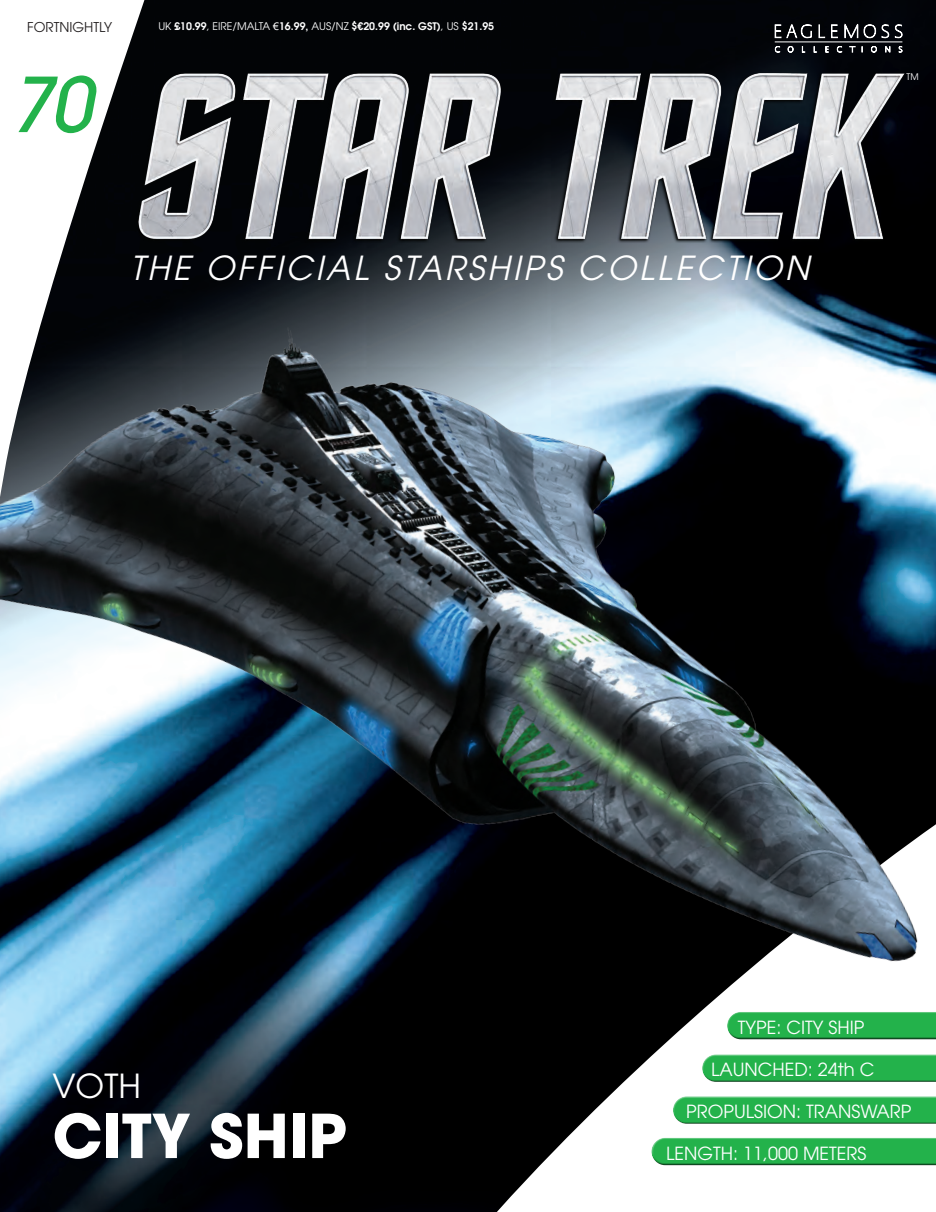
<style>
.page{position:relative;width:936px;height:1212px;background:#fff}
.page>*{position:absolute;margin:0;border:0;box-sizing:border-box;transform-origin:0 0}
.t1{font:italic 500 75px "Avant Garde LT";color:#23b24b}
.t2{font:700 60px "Avant Garde";color:#fff}
.t3{font:italic 33px "Avant Garde LT";letter-spacing:.09em;color:#fff}
.t4{font:33px "Avant Garde";color:#fff}
.t5{font:18px "Avant Garde";color:#fff}
.t6{font:13.5px "Avant Garde";color:#231f20}
.t7{font:600 10.5px "Avant Garde";color:#fff}
.t8{font:9px "Avant Garde";color:#fff}
.s1{font-weight:400}
.s2{font-family:"Arial";font-weight:400}
</style>
<div class="page">
<div style="left:0;top:0;width:935px;height:1212px;background:#020406"></div>
<svg style="left:88px;top:1122px;width:847px;height:90px"></svg>
<svg style="left:0;top:0;width:178px;height:123px"></svg>
<div style="left:672px;top:1100px;width:263px;height:25px;background:#231f20;opacity:.75"></div>
<div style="left:651px;top:1135px;width:284px;height:23px;background:#fff;opacity:.75"></div>
<div style="left:651px;top:1142px;width:284px;height:24px;background:#231f20;opacity:.75"></div>
<img style="left:0;top:123px;width:935px;height:999px">
<svg style="left:774px;top:22px;width:37px;height:16px"></svg>
<svg style="left:818px;top:24px;width:19px;height:14px"></svg>
<svg style="left:844px;top:23px;width:58px;height:16px"></svg>
<svg style="left:774px;top:46px;width:6px;height:3px"></svg>
<svg style="left:787px;top:46px;width:7px;height:3px"></svg>
<svg style="left:801px;top:46px;width:4px;height:3px"></svg>
<svg style="left:813px;top:46px;width:4px;height:3px"></svg>
<svg style="left:824px;top:46px;width:5px;height:3px"></svg>
<svg style="left:836px;top:46px;width:6px;height:3px"></svg>
<svg style="left:848px;top:46px;width:15px;height:3px"></svg>
<svg style="left:870px;top:46px;width:7px;height:3px"></svg>
<svg style="left:884px;top:46px;width:6px;height:3px"></svg>
<svg style="left:898px;top:46px;width:4px;height:3px"></svg>
<hr style="left:774px;top:42px;width:128px;height:1px;background:#fff">
<img style="left:123px;top:49px;width:792px;height:250px">
<p class="t6" style="left:27px;top:19px;width:87px">FORTNIGHTLY</p>
<h1 class="t1" style="left:10px;top:58px;width:83px">70</h1>
<p class="t7" style="left:158px;top:20px;width:337px"><span class="s1">UK</span> £10.99<span class="s1">, EIRE/MALTA</span> <span class="s2">€</span>16.99, <span class="s1">AUS/NZ</span> $€20.99 (inc. GST)<span class="s1">, US</span> $21.95</p>
<h3 class="t3" style="left:130px;top:249px;width:680px">THE OFFICIAL STARSHIPS COLLECTION</h3>
<p class="t8" style="left:906px;top:72px;width:14px">TM</p>
<h3 class="t4" style="left:52px;top:1066px;width:90px">VOTH</h3>
<h2 class="t2" style="left:52px;top:1097px;width:295px">CITY SHIP</h2>
<p class="t5" style="left:737px;top:1017px;width:128px">TYPE: CITY SHIP</p>
<p class="t5" style="left:711px;top:1059px;width:165px">LAUNCHED: 24th C</p>
<p class="t5" style="left:686px;top:1101px;width:227px">PROPULSION: TRANSWARP</p>
<p class="t5" style="left:666px;top:1143px;width:202px">LENGTH: 11,000 METERS</p>
</div>
